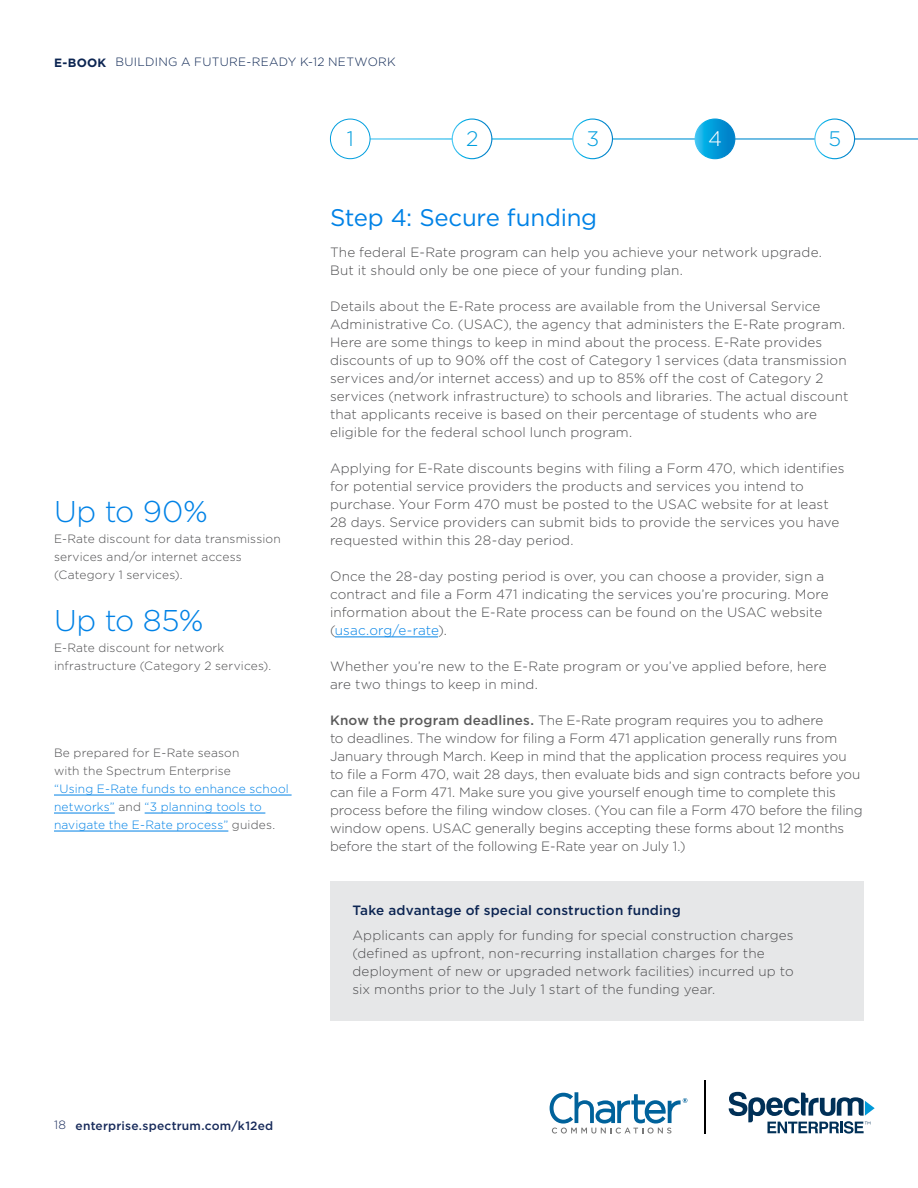
<style>
.page{position:relative;width:918px;height:1188px;background:#fff}
.page>*{position:absolute;margin:0;border:0;box-sizing:border-box;transform-origin:0 0}
.t1{font:300 30px "Gotham";letter-spacing:-.01em;color:#0082e6}
.t2{font:24px "Gotham";letter-spacing:-.01em;color:#0082e6}
.t3{font:300 21px "Gotham";color:#009ede}
.t4{font:300 21px "Gotham";color:#fff}
.t5{font:300 13.5px/18px "Gotham";letter-spacing:.005em;color:#4d4d4f}
.t6{font:500 13.5px "Gotham";letter-spacing:.015em;color:#0c2552}
.t7{font:300 12px/18px "Gotham";letter-spacing:.015em;color:#4d4d4f}
.t8{font:300 12px/18px "Gotham";letter-spacing:.015em;color:#0082e6}
.t9{font:300 12px "Gotham";letter-spacing:.025em;color:#0c2552}
.t10{font:500 12px "Gotham";letter-spacing:.02em;color:#172a5a}
.s1{font-weight:700}
.s2{color:#4d4d4f}
.s3{color:#0082e6}
.s4{font-weight:500;color:#5a5a5a}
.s5{font-weight:300}
</style>
<div class="page">
<hr style="left:704px;top:1080px;width:1px;height:54px;background:#000">
<svg style="left:729px;top:1092px;width:146px;height:42px"></svg>
<svg style="left:550px;top:1092px;width:137px;height:42px"></svg>
<div style="left:330px;top:881px;width:534px;height:140px;background:#e6e7e8"></div>
<hr style="left:335px;top:637px;width:103px;height:1px;background:#0082e6">
<div style="left:330px;top:119px;width:40px;height:40px;border:1px solid #009ede;border-radius:50%"></div>
<div style="left:452px;top:119px;width:40px;height:40px;border:1px solid #fff;border-radius:50%"></div>
<div style="left:572px;top:119px;width:41px;height:40px;border:1px solid #fff;border-radius:50%"></div>
<svg style="left:695px;top:119px;width:40px;height:40px"></svg>
<div style="left:695px;top:119px;width:40px;height:40px;border:1px solid #fff;border-radius:50%"></div>
<div style="left:814px;top:119px;width:41px;height:40px;border:1px solid #fff;border-radius:50%"></div>
<hr style="left:54px;top:795px;width:238px;height:1px;background:#0082e6">
<hr style="left:54px;top:813px;width:61px;height:1px;background:#0082e6">
<hr style="left:145px;top:813px;width:120px;height:1px;background:#0082e6">
<hr style="left:54px;top:831px;width:174px;height:1px;background:#0082e6">
<p class="t9" style="left:54px;top:56px;width:343px"><span class="s1">E-BOOK</span> BUILDING A FUTURE-READY K-12 NETWORK</p>
<h1 class="t1" style="left:54px;top:495px;width:155px">Up to 90%</h1>
<p class="t7" style="left:54px;top:530px;width:228px">E-Rate discount for data transmission services and/or internet access (Category 1 services).</p>
<h1 class="t1" style="left:54px;top:604px;width:151px">Up to 85%</h1>
<p class="t7" style="left:54px;top:639px;width:219px">E-Rate discount for network infrastructure (Category 2 services).</p>
<p class="t7" style="left:54px;top:744px;width:187px">Be prepared for E-Rate season with the Spectrum Enterprise</p>
<p class="t8" style="left:54px;top:780px;width:236px">“Using E-Rate funds to enhance school networks” <span class="s2">and</span> “3 planning tools to navigate the E-Rate process” <span class="s2">guides.</span></p>
<h3 class="t3" style="left:347px;top:127px;width:9px">1</h3>
<h3 class="t3" style="left:466px;top:127px;width:14px">2</h3>
<h3 class="t3" style="left:586px;top:127px;width:14px">3</h3>
<h3 class="t4" style="left:708px;top:127px;width:15px">4</h3>
<h3 class="t3" style="left:829px;top:127px;width:14px">5</h3>
<h2 class="t2" style="left:330px;top:202px;width:269px">Step 4: Secure funding</h2>
<p class="t5" style="left:330px;top:243px;width:493px">The federal E-Rate program can help you achieve your network upgrade.<br>But it should only be one piece of your funding plan.</p>
<p class="t5" style="left:330px;top:297px;width:520px">Details about the E-Rate process are available from the Universal Service Administrative Co. (USAC), the agency that administers the E-Rate program.<br>Here are some things to keep in mind about the process. E-Rate provides discounts of up to 90% off the cost of Category 1 services (data transmission services and/or internet access) and up to 85% off the cost of Category 2 services (network infrastructure) to schools and libraries. The actual discount that applicants receive is based on their percentage of students who are eligible for the federal school lunch program.</p>
<p class="t5" style="left:330px;top:459px;width:516px">Applying for E-Rate discounts begins with filing a Form 470, which identifies for potential service providers the products and services you intend to purchase. Your Form 470 must be posted to the USAC website for at least 28 days. Service providers can submit bids to provide the services you have requested within this 28-day period.</p>
<p class="t5" style="left:330px;top:567px;width:500px">Once the 28-day posting period is over, you can choose a provider, sign a contract and file a Form 471 indicating the services you’re procuring. More information about the E-Rate process can be found on the USAC website (<span class="s3">usac.org/e-rate</span>).</p>
<p class="t5" style="left:330px;top:657px;width:498px">Whether you’re new to the E-Rate program or you’ve applied before, here are two things to keep in mind.</p>
<p class="t5" style="left:330px;top:711px;width:534px"><span class="s4">Know the program deadlines.</span> The E-Rate program requires you to adhere<br>to deadlines. The window for filing a Form 471 application generally runs from January through March. Keep in mind that the application process requires you to file a Form 470, wait 28 days, then evaluate bids and sign contracts before you can file a Form 471. Make sure you give yourself enough time to complete this process before the filing window closes. (You can file a Form 470 before the filing window opens. USAC generally begins accepting these forms about 12 months before the start of the following E-Rate year on July 1.)</p>
<p class="t6" style="left:352px;top:901px;width:330px">Take advantage of special construction funding</p>
<p class="t5" style="left:352px;top:926px;width:443px">Applicants can apply for funding for special construction charges (defined as upfront, non-recurring installation charges for the deployment of new or upgraded network facilities) incurred up to six months prior to the July 1 start of the funding year.</p>
<p class="t10" style="left:54px;top:1118px;width:221px"><span class="s5">18</span> enterprise.spectrum.com/k12ed</p>
</div>
